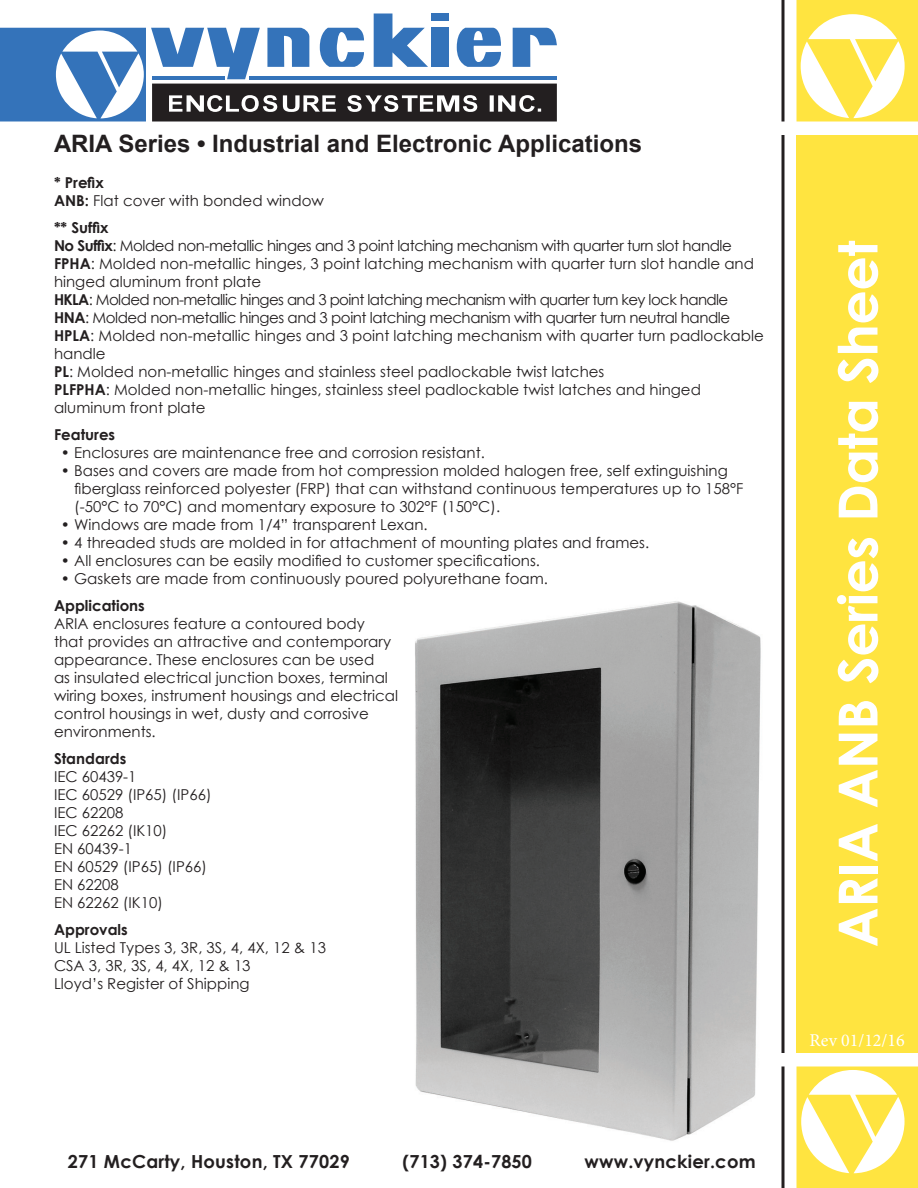
<style>
.page{position:relative;width:918px;height:1188px;background:#fff}
.page>*{position:absolute;margin:0;border:0;box-sizing:border-box;transform-origin:0 0}
.t1{font:700 54px "Century Gothic";letter-spacing:-.01em;color:#fff}
.t2{font:700 24px "Arial";color:#231f20}
.t3{font:700 18px "Century Gothic";letter-spacing:.01em;color:#231f20}
.t4{font:18px "Minion Pro";color:#fff}
.t5{font:15px/18px "Century Gothic";color:#231f20}
.t6{font:15px "Century Gothic";letter-spacing:-.03em;color:#231f20}
.t7{font:15px "Century Gothic";letter-spacing:-.04em;color:#231f20}
.t8{font:700 15px "Century Gothic";color:#231f20}
.s1{font-weight:700}
</style>
<div class="page">
<svg style="left:0;top:14px;width:557px;height:108px"></svg>
<div style="left:796px;top:135px;width:122px;height:918px;background:#ffe440"></div>
<hr style="left:782px;top:135px;width:2px;height:918px;background:#231f20">
<hr style="left:782px;top:0;width:2px;height:122px;background:#231f20">
<hr style="left:782px;top:1066px;width:2px;height:122px;background:#231f20">
<svg style="left:796px;top:0;width:122px;height:122px"></svg>
<svg style="left:796px;top:1066px;width:122px;height:122px"></svg>
<img style="left:415px;top:601px;width:346px;height:540px">
<p class="t2" style="left:54px;top:127px;width:590px">ARIA Series • Industrial and Electronic Applications</p>
<p class="t8" style="left:54px;top:172px;width:51px">* Prefix</p>
<p class="t5" style="left:54px;top:192px;width:271px"><span class="s1">ANB:</span> Flat cover with bonded window</p>
<p class="t8" style="left:54px;top:217px;width:56px">** Suffix</p>
<p class="t6" style="left:54px;top:236px;width:679px"><span class="s1">No Suffix</span>: Molded non-metallic hinges and 3 point latching mechanism with quarter turn slot handle</p>
<p class="t5" style="left:54px;top:255px;width:702px"><span class="s1">FPHA</span>: Molded non-metallic hinges, 3 point latching mechanism with quarter turn slot handle and hinged aluminum front plate</p>
<p class="t7" style="left:54px;top:290px;width:676px"><span class="s1">HKLA</span>: Molded non-metallic hinges and 3 point latching mechanism with quarter turn key lock handle</p>
<p class="t6" style="left:54px;top:308px;width:678px"><span class="s1">HNA</span>: Molded non-metallic hinges and 3 point latching mechanism with quarter turn neutral handle</p>
<p class="t5" style="left:54px;top:327px;width:711px"><span class="s1">HPLA</span>: Molded non-metallic hinges and 3 point latching mechanism with quarter turn padlockable handle</p>
<p class="t5" style="left:54px;top:363px;width:552px"><span class="s1">PL</span>: Molded non-metallic hinges and stainless steel padlockable twist latches</p>
<p class="t5" style="left:54px;top:381px;width:649px"><span class="s1">PLFPHA</span>: Molded non-metallic hinges, stainless steel padlockable twist latches and hinged aluminum front plate</p>
<p class="t8" style="left:54px;top:424px;width:63px">Features</p>
<p class="t5" style="left:61px;top:444px;width:426px">• Enclosures are maintenance free and corrosion resistant.</p>
<p class="t5" style="left:74px;top:462px;width:671px;text-indent:-14px">• Bases and covers are made from hot compression molded halogen free, self extinguishing fiberglass reinforced polyester (FRP) that can withstand continuous temperatures up to 158°F (-50°C to 70°C) and momentary exposure to 302°F (150°C).</p>
<p class="t5" style="left:61px;top:516px;width:368px">• Windows are made from 1/4” transparent Lexan.</p>
<p class="t5" style="left:61px;top:534px;width:590px">• 4 threaded studs are molded in for attachment of mounting plates and frames.</p>
<p class="t5" style="left:61px;top:552px;width:481px">• All enclosures can be easily modified to customer specifications.</p>
<p class="t5" style="left:61px;top:570px;width:489px">• Gaskets are made from continuously poured polyurethane foam.</p>
<p class="t8" style="left:54px;top:595px;width:92px">Applications</p>
<p class="t5" style="left:54px;top:615px;width:346px">ARIA enclosures feature a contoured body that provides an attractive and contemporary appearance. These enclosures can be used<br>as insulated electrical junction boxes, terminal wiring boxes, instrument housings and electrical control housings in wet, dusty and corrosive environments.</p>
<p class="t8" style="left:54px;top:748px;width:74px">Standards</p>
<p class="t5" style="left:54px;top:768px;width:84px">IEC 60439-1</p>
<p class="t5" style="left:54px;top:786px;width:159px">IEC 60529 (IP65) (IP66)</p>
<p class="t5" style="left:54px;top:804px;width:71px">IEC 62208</p>
<p class="t5" style="left:54px;top:822px;width:115px">IEC 62262 (IK10)</p>
<p class="t5" style="left:54px;top:840px;width:80px">EN 60439-1</p>
<p class="t5" style="left:54px;top:858px;width:155px">EN 60529 (IP65) (IP66)</p>
<p class="t5" style="left:54px;top:876px;width:66px">EN 62208</p>
<p class="t5" style="left:54px;top:894px;width:110px">EN 62262 (IK10)</p>
<p class="t8" style="left:54px;top:919px;width:75px">Approvals</p>
<p class="t5" style="left:54px;top:939px;width:274px">UL Listed Types 3, 3R, 3S, 4, 4X, 12 &amp; 13</p>
<p class="t5" style="left:54px;top:957px;width:198px">CSA 3, 3R, 3S, 4, 4X, 12 &amp; 13</p>
<p class="t5" style="left:54px;top:975px;width:197px">Lloyd’s Register of Shipping</p>
<p class="t3" style="left:68px;top:1148px;width:283px">271 McCarty, Houston, TX 77029</p>
<p class="t3" style="left:402px;top:1148px;width:131px">(713) 374-7850</p>
<p class="t3" style="left:585px;top:1148px;width:173px">www.vynckier.com</p>
<p class="t1" style="left:817px;top:947px;width:708px;rotate:-90deg">ARIA ANB Series Data Sheet</p>
<p class="t4" style="left:810px;top:1028px;width:97px">Rev 01/12/16</p>
</div>
